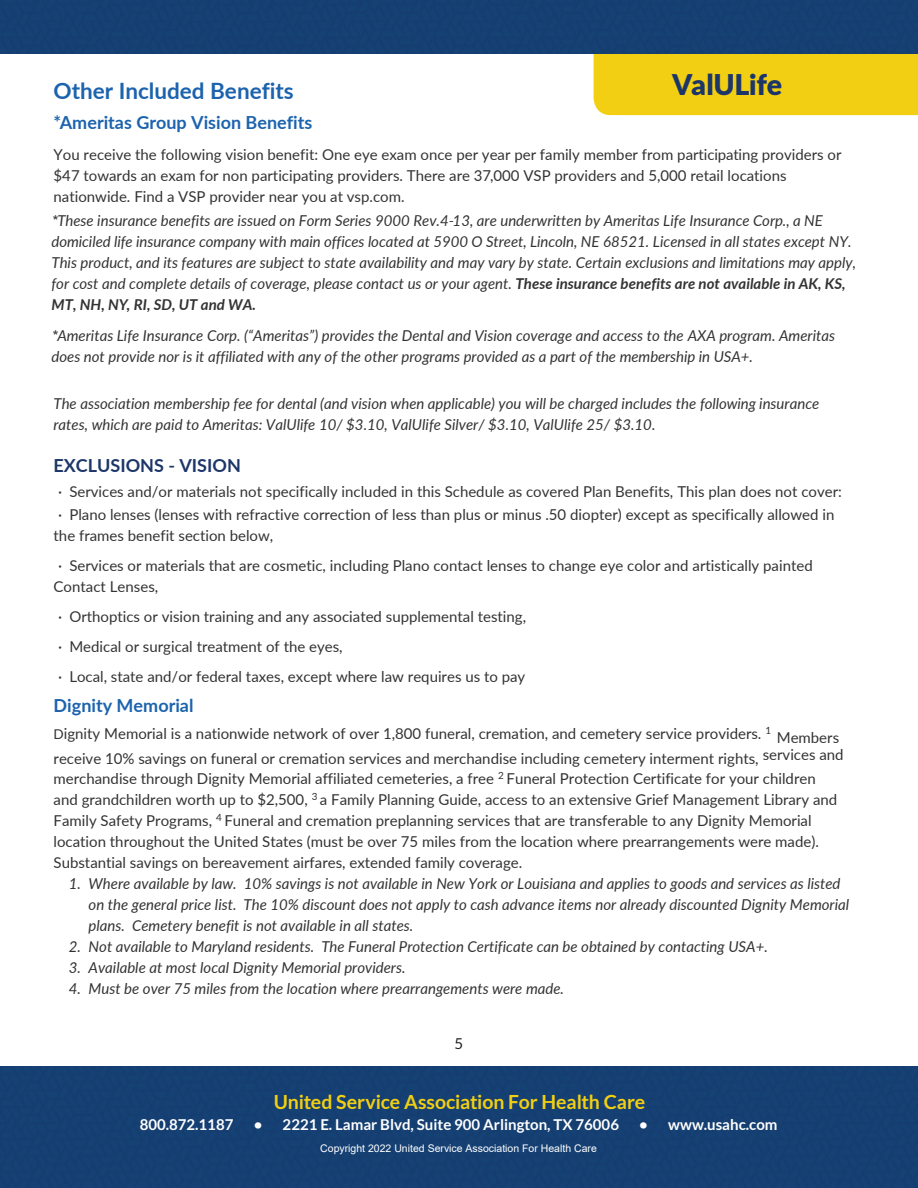
<style>
.page{position:relative;width:918px;height:1188px;background:#fff}
.page>*{position:absolute;margin:0;border:0;box-sizing:border-box;transform-origin:0 0}
.t1{font:900 28.5px "Lato";letter-spacing:-.01em;color:#1d3669}
.t2{font:700 22.5px "Lato";color:#1c63ae}
.t3{font:700 19.5px "Lato";letter-spacing:-.01em;color:#f2cf12}
.t4{font:700 18px "Lato";color:#1c63ae}
.t5{font:700 18px "Lato";color:#1d3669}
.t6{font:15px/21.1px "Lato";color:#323332}
.t7{font:italic 15px/21px "Lato";color:#323332}
.t8{font:700 15px "Lato";color:#fff}
.t9{font:15px "Lato";color:#231f20}
.t10{font:10.5px "Arial";color:#fff}
.s1{font-family:"Arial"}
.s2{font-weight:700}
.s3{font-size:13.5px}
</style>
<div class="page">
<div style="left:593px;top:54px;width:325px;height:62px;background:#f2cf12"></div>
<div style="left:0;top:0;width:918px;height:54px;background:#154073"></div>
<div style="left:0;top:1066px;width:918px;height:122px;background:#154072"></div>
<h1 class="t1" style="left:672px;top:68px;width:112px">ValULife</h1>
<p class="t2" style="left:54px;top:74px;width:242px">Other Included Benefits</p>
<p class="t4" style="left:54px;top:109px;width:260px">*Ameritas Group Vision Benefits</p>
<p class="t6" style="left:54px;top:143px;width:789px">You receive the following vision benefit: One eye exam once per year per family member from participating providers or $47 towards an exam for non participating providers. There are 37,000 VSP providers and 5,000 retail locations nationwide. Find a VSP provider near you at vsp.com.</p>
<p class="t7" style="left:52px;top:210px;width:806px"><span class="s1">*</span>These insurance benefits are issued on Form Series 9000 Rev.4-13, are underwritten by Ameritas Life Insurance Corp., a NE domiciled life insurance company with main offices located at 5900 O Street, Lincoln, NE 68521. Licensed in all states except NY.<br>This product, and its features are subject to state availability and may vary by state. Certain exclusions and limitations may apply, for cost and complete details of coverage, please contact us or your agent. <span class="s2">These insurance benefits are not available in AK, KS, MT, NH, NY, RI, SD, UT and WA.</span></p>
<p class="t7" style="left:52px;top:324px;width:785px"><span class="s1">*</span>Ameritas Life Insurance Corp. (“Ameritas”) provides the Dental and Vision coverage and access to the AXA program. Ameritas does not provide nor is it affiliated with any of the other programs provided as a part of the membership in USA+.</p>
<p class="t7" style="left:54px;top:393px;width:767px">The association membership fee for dental (and vision when applicable) you will be charged includes the following insurance rates, which are paid to Ameritas: ValUlife 10/ $3.10, ValUlife Silver/ $3.10, ValUlife 25/ $3.10.</p>
<p class="t5" style="left:54px;top:452px;width:189px">EXCLUSIONS - VISION</p>
<p class="t6" style="left:58px;top:480px;width:785px;line-height:23.1px">· Services and/or materials not specifically included in this Schedule as covered Plan Benefits, This plan does not cover: · Plano lenses (lenses with refractive correction of less than plus or minus .50 diopter) except as specifically allowed in</p>
<p class="t6" style="left:58px;top:520px;width:756px;line-height:30px;text-indent:-5px">the frames benefit section below,<br>· Services or materials that are cosmetic, including Plano contact lenses to change eye color and artistically painted</p>
<p class="t6" style="left:58px;top:571px;width:469px;line-height:30px;text-indent:-5px">Contact Lenses,<br>· Orthoptics or vision training and any associated supplemental testing, · Medical or surgical treatment of the eyes,<br>· Local, state and/or federal taxes, except where law requires us to pay</p>
<p class="t4" style="left:54px;top:693px;width:141px">Dignity Memorial</p>
<p class="t6" style="left:54px;top:722px;width:719px"><span class="s3">D</span>ignity Memorial is a nationwide network of over 1,800 funeral, cremation, and cemetery service providers. <sup>1</sup></p>
<p class="t6" style="left:54px;top:727px;width:792px;text-align:right">Members<br>receive 10% savings on funeral or cremation services and merchandise including cemetery interment rights, services and</p>
<p class="t6" style="left:54px;top:767px;width:785px">merchandise through Dignity Memorial affiliated cemeteries, a free <sup>2</sup> Funeral Protection Certificate for your children and grandchildren worth up to $2,500, <sup>3</sup> a Family Planning Guide, access to an extensive Grief Management Library and Family Safety Programs, <sup>4</sup> Funeral and cremation preplanning services that are transferable to any Dignity Memorial location throughout the United States (must be over 75 miles from the location where prearrangements were made).<br>Substantial savings on bereavement airfares, extended family coverage.</p>
<p class="t7" style="left:89px;top:873px;width:762px;text-indent:-20px">1. Where available by law. 10% savings is not available in New York or Louisiana and applies to goods and services as listed on the general price list. The 10% discount does not apply to cash advance items nor already discounted Dignity Memorial plans. Cemetery benefit is not available in all states.</p>
<p class="t7" style="left:69px;top:936px;width:701px">2. Not available to Maryland residents. The Funeral Protection Certificate can be obtained by contacting USA+.</p>
<p class="t7" style="left:69px;top:957px;width:338px">3. Available at most local Dignity Memorial providers.</p>
<p class="t7" style="left:69px;top:978px;width:497px">4. Must be over 75 miles from the location where prearrangements were made.</p>
<p class="t9" style="left:455px;top:1035px;width:10px">5</p>
<h3 class="t3" style="left:274px;top:1091px;width:373px">United Service Association For Health Care</h3>
<p class="t8" style="left:140px;top:1116px;width:95px">800.872.1187</p>
<p class="t8" style="left:254px;top:1116px;width:367px">• 2221 E. Lamar Blvd, Suite 900 Arlington, TX 76006</p>
<p class="t8" style="left:639px;top:1116px;width:140px">• www.usahc.com</p>
<p class="t10" style="left:320px;top:1141px;width:278px">Copyright 2022 United Service Association For Health Care</p>
</div>
